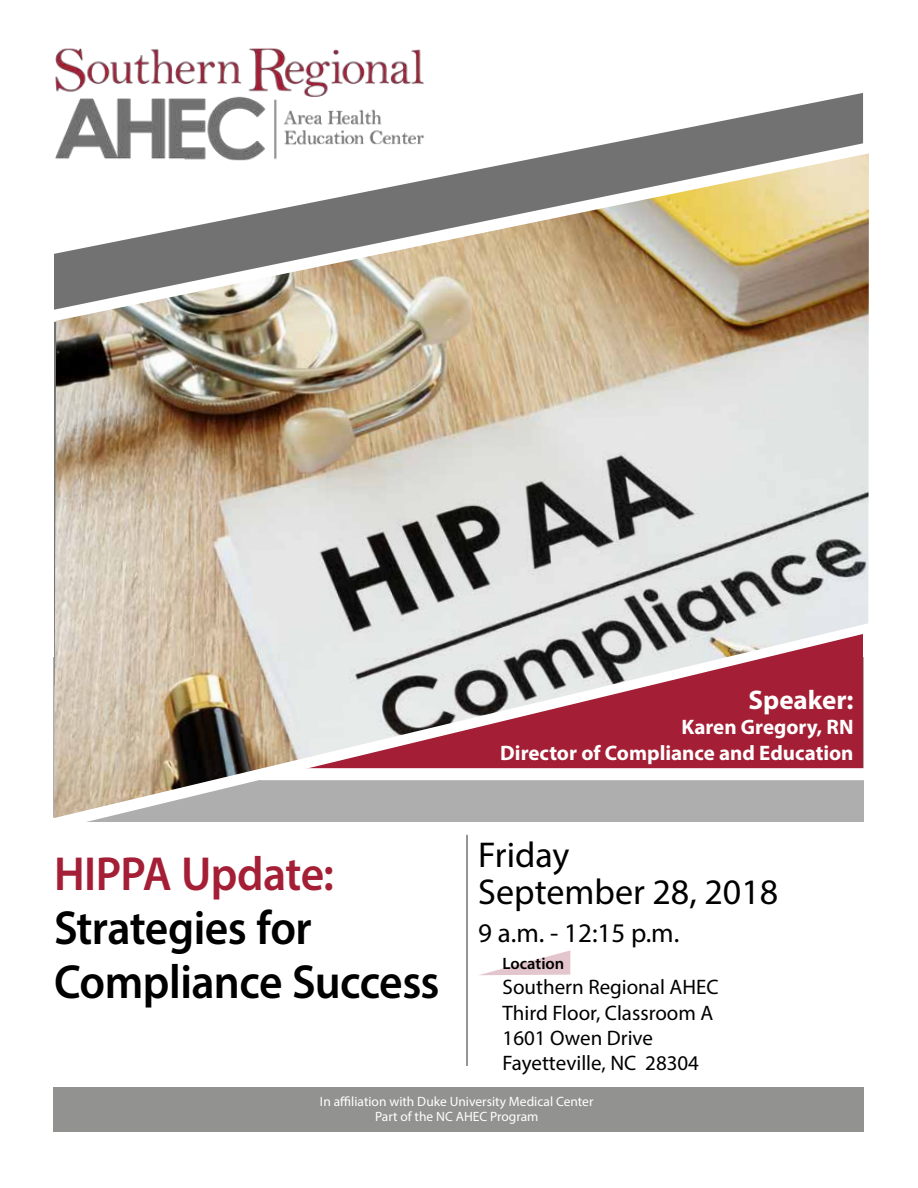
<style>
.page{position:relative;width:918px;height:1188px;background:#fff}
.page>*{position:absolute;margin:0;border:0;box-sizing:border-box;transform-origin:0 0}
.t1{font:600 48px/54px "Myriad Pro";letter-spacing:-.015em;color:#000;scale:.95 1}
.t2{font:600 48px "Myriad Pro";letter-spacing:-.015em;color:#a41f35;scale:.95 1}
.t3{font:36px/37.5px "Myriad Pro";color:#000}
.t4{font:27px "Myriad Pro";color:#000}
.t5{font:700 27px "Myriad Pro";color:#fff}
.t6{font:21px/25.2px "Myriad Pro";color:#000}
.t7{font:700 21px/25.2px "Myriad Pro";color:#fff;text-align:right}
.t8{font:600 16.5px "Myriad Pro";color:#000}
.t9{font:13.5px/15px "Myriad Pro";color:#fff;text-align:center}
</style>
<div class="page">
<svg style="left:662px;top:93px;width:201px;height:40px"></svg>
<img style="left:55px;top:48px;width:369px;height:85px">
<hr style="left:466px;top:835px;width:2px;height:231px;background:#717271">
<div style="left:53px;top:1087px;width:810px;height:45px;background:#929291"></div>
<svg style="left:57px;top:133px;width:806px;height:20px"></svg>
<svg style="left:53px;top:657px;width:811px;height:185px"></svg>
<svg style="left:480px;top:950px;width:90px;height:25px"></svg>
<img style="left:54px;top:153px;width:815px;height:665px">
<h1 class="t2" style="left:54px;top:844px;width:296px">HIPPA Update:</h1>
<h1 class="t1" style="left:54px;top:900px;width:407px">Strategies for<br>Compliance Success</h1>
<p class="t5" style="left:749px;top:683px;width:107px">Speaker:</p>
<p class="t7" style="left:500px;top:714px;width:355px">Karen Gregory, RN<br>Director of Compliance and Education</p>
<h2 class="t3" style="left:478px;top:835px;width:302px">Friday<br>September 28, 2018</h2>
<p class="t4" style="left:478px;top:916px;width:203px">9 a.m. - 12:15 p.m.</p>
<p class="t8" style="left:503px;top:953px;width:63px">Location</p>
<p class="t6" style="left:503px;top:974px;width:217px">Southern Regional AHEC<br>Third Floor, Classroom A<br>1601 Owen Drive<br>Fayetteville, NC 28304</p>
<p class="t9" style="left:320px;top:1094px;width:275px">In affiliation with Duke University Medical Center<br>Part of the NC AHEC Program</p>
</div>
